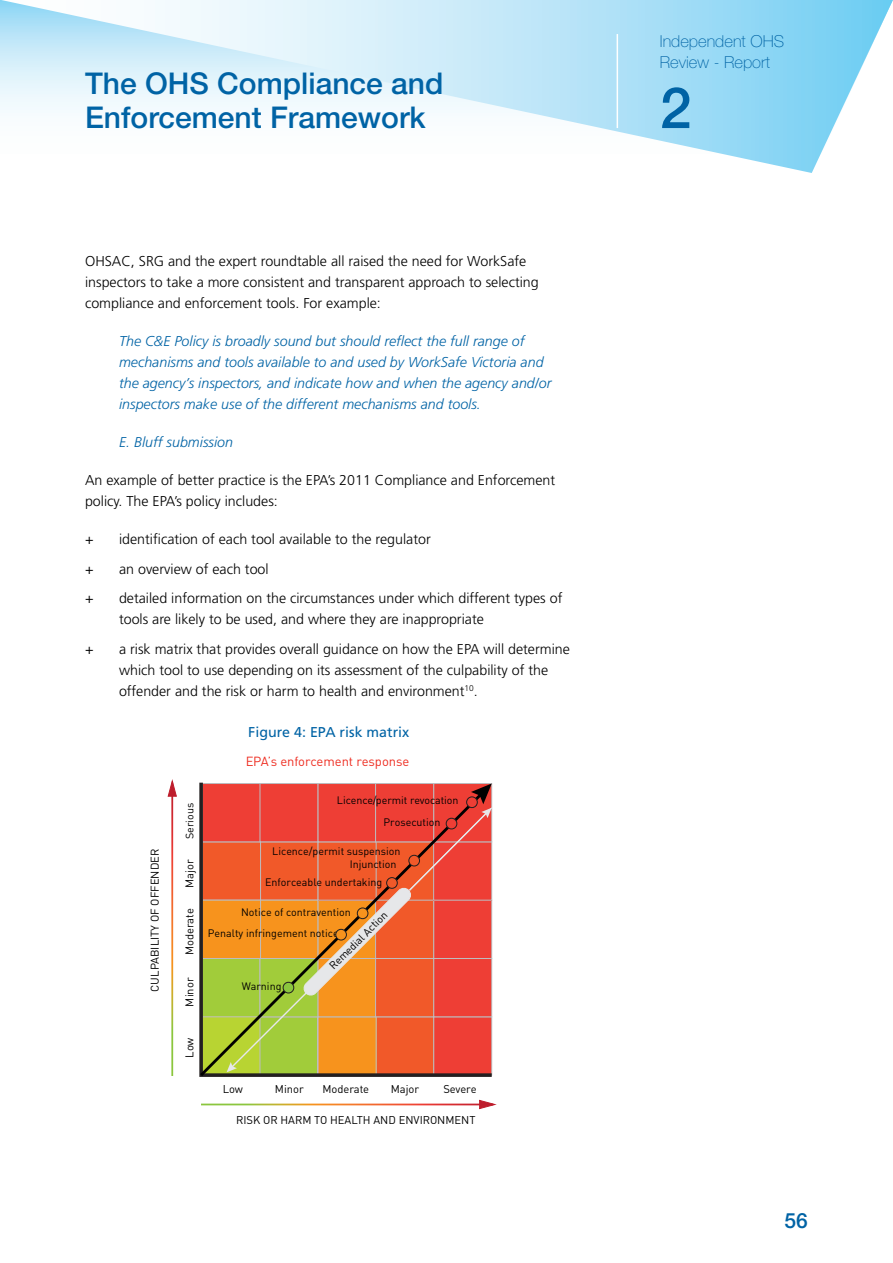
<style>
.page{position:relative;width:893px;height:1263px;background:#fff}
.page>*{position:absolute;margin:0;border:0;box-sizing:border-box;transform-origin:0 0}
.t1{font:500 57px "Helvetica Neue";color:#0063a5}
.t2{font:500 30px/34.5px "Helvetica Neue";color:#0063a5}
.t3{font:500 21px "Helvetica Neue";color:#0063a5}
.t4{font:100 16.5px/21px "Helvetica Neue";color:#0063a5}
.t5{font:300 14.25px/21px "Frutiger";color:#010000}
.t6{font:italic 300 14.25px/21px "Frutiger";color:#0063a5}
.t7{font:14.25px "Frutiger";color:#0063a5}
.t8{font:13.05px "DIN";letter-spacing:-.005em;color:#ee2e22}
.t9{font:11.25px "DIN";color:#010000}
.t10{font:11.1px "DIN";color:#010000}
.t11{font:10.65px/12.9px "DIN";color:#010000}
</style>
<div class="page">
<svg style="left:0;top:0;width:892px;height:173px"></svg>
<hr style="left:617px;top:34px;width:1px;height:94px;background:#fff">
<svg style="left:167px;top:779px;width:10px;height:297px"></svg>
<svg style="left:201px;top:1099px;width:296px;height:11px"></svg>
<svg style="left:200px;top:783px;width:292px;height:293px;background:#c86233"></svg>
<div style="left:467px;top:797px;width:10px;height:10px;background:#ee3e35;border-radius:50%"></div>
<div style="left:466px;top:796px;width:12px;height:12px;border:1px solid #231f20;border-radius:50%"></div>
<svg style="left:227px;top:808px;width:265px;height:264px;background:#e17237"></svg>
<h2 class="t2" style="left:85px;top:65px;width:360px">The OHS Compliance and<br>Enforcement Framework</h2>
<p class="t5" style="left:85px;top:251px;width:455px">OHSAC, SRG and the expert roundtable all raised the need for WorkSafe inspectors to take a more consistent and transparent approach to selecting compliance and enforcement tools. For example:</p>
<p class="t6" style="left:119px;top:331px;width:434px">The C&amp;E Policy is broadly sound but should reflect the full range of mechanisms and tools available to and used by WorkSafe Victoria and the agency’s inspectors, and indicate how and when the agency and/or inspectors make use of the different mechanisms and tools.</p>
<p class="t6" style="left:119px;top:432px;width:116px">E. Bluff submission</p>
<p class="t5" style="left:85px;top:470px;width:472px">An example of better practice is the EPA’s 2011 Compliance and Enforcement policy. The EPA’s policy includes:</p>
<p class="t5" style="left:85px;top:529px;width:10px">+</p>
<p class="t5" style="left:119px;top:529px;width:313px">identification of each tool available to the regulator</p>
<p class="t5" style="left:85px;top:558px;width:10px">+</p>
<p class="t5" style="left:119px;top:558px;width:151px">an overview of each tool</p>
<p class="t5" style="left:85px;top:588px;width:10px">+</p>
<p class="t5" style="left:119px;top:588px;width:445px">detailed information on the circumstances under which different types of tools are likely to be used, and where they are inappropriate</p>
<p class="t5" style="left:85px;top:638px;width:10px">+</p>
<p class="t5" style="left:119px;top:638px;width:452px">a risk matrix that provides overall guidance on how the EPA will determine which tool to use depending on its assessment of the culpability of the offender and the risk or harm to health and environment<sup>10</sup>.</p>
<p class="t7" style="left:248px;top:723px;width:163px">Figure 4: EPA risk matrix</p>
<p class="t10" style="left:148px;top:991px;width:144px;rotate:-90deg">CULPABILITY OF OFFENDER</p>
<p class="t11" style="left:183px;top:839px;width:38px;rotate:-90deg">Serious</p>
<p class="t10" style="left:182px;top:888px;width:30px;rotate:-90deg">Major</p>
<p class="t10" style="left:182px;top:955px;width:48px;rotate:-90deg">Moderate</p>
<p class="t10" style="left:182px;top:1006px;width:30px;rotate:-90deg">Minor</p>
<p class="t10" style="left:182px;top:1058px;width:22px;rotate:-90deg">Low</p>
<p class="t8" style="left:246px;top:753px;width:165px">EPA’s enforcement response</p>
<p class="t11" style="left:337px;top:794px;width:123px">Licence/permit revocation</p>
<p class="t11" style="left:383px;top:815px;width:58px">Prosecution</p>
<p class="t11" style="left:350px;top:845px;width:52px;text-indent:-77px">Licence/permit suspension<br>Injunction</p>
<p class="t11" style="left:265px;top:875px;width:118px">Enforceable undertaking</p>
<p class="t11" style="left:241px;top:905px;width:111px">Notice of contravention</p>
<p class="t11" style="left:326px;top:963px;width:79px;rotate:-45deg">Remedial Action</p>
<p class="t11" style="left:208px;top:926px;width:132px">Penalty infringement notice</p>
<p class="t11" style="left:242px;top:979px;width:41px">Warning</p>
<p class="t9" style="left:223px;top:1082px;width:22px">Low</p>
<p class="t9" style="left:275px;top:1082px;width:30px">Minor</p>
<p class="t9" style="left:322px;top:1082px;width:48px">Moderate</p>
<p class="t9" style="left:391px;top:1082px;width:30px">Major</p>
<p class="t9" style="left:443px;top:1082px;width:35px">Severe</p>
<p class="t9" style="left:236px;top:1113px;width:241px">RISK OR HARM TO HEALTH AND ENVIRONMENT</p>
<p class="t4" style="left:660px;top:31px;width:126px">Independent OHS<br>Review - Report</p>
<h1 class="t1" style="left:660px;top:74px;width:33px">2</h1>
<h3 class="t3" style="left:785px;top:1208px;width:25px">56</h3>
</div>
